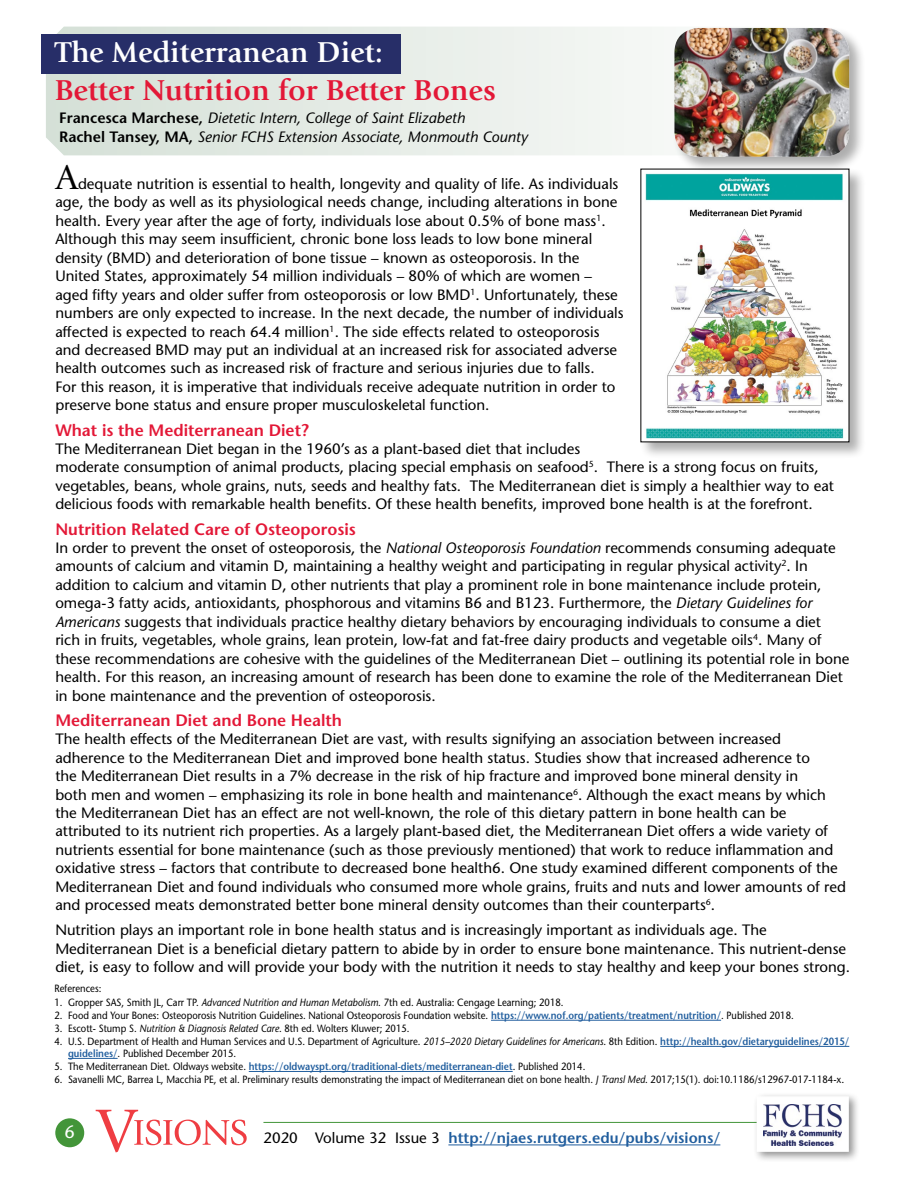
<style>
.page{position:relative;width:918px;height:1188px;background:#fff}
.page>*{position:absolute;margin:0;border:0;box-sizing:border-box;transform-origin:0 0}
.t1{font:36px "Giovanni";color:#000}
.t2{font:700 30px "Giovanni";color:#e31837}
.t3{font:700 30px "Giovanni";color:#fff}
.t4{font:18px "Stone Sans";color:#fff}
.t5{font:600 16.5px "Stone Sans";color:#e31837}
.t6{font:15px/18.5px "Stone Sans";color:#000}
.t7{font:italic 15px/19.5px "Stone Sans";color:#000}
.t8{font:600 15px "Stone Sans";color:#215e9e}
.t9{font:10.5px/12px "Stone Sans";color:#000;scale:.9 1}
.t10{font:600 10.5px "Stone Sans";color:#215e9e;scale:.9 1}
.s1{font-weight:600;font-style:normal}
.s2{font-style:italic}
.s3{font-weight:600;color:#215e9e}
.s4{font-weight:400;color:#000}
</style>
<div class="page">
<div style="left:55px;top:1118px;width:29px;height:29px;background:#439539;border-radius:50%"></div>
<svg style="left:96px;top:1110px;width:151px;height:42px"></svg>
<hr style="left:263px;top:1122px;width:565px;height:1px;background:#439539">
<hr style="left:448px;top:1145px;width:272px;height:1px;background:#215e9e">
<div style="left:753px;top:1092px;width:107px;height:71px;background:#000;opacity:.43"></div>
<div style="left:757px;top:1096px;width:92px;height:56px;background:#fff;border:2px solid #fff"></div>
<img style="left:763px;top:1104px;width:78px;height:41px">
<svg style="left:46px;top:27px;width:606px;height:128px"></svg>
<div style="left:639px;top:167px;width:227px;height:292px;background:#000;opacity:.32"></div>
<img style="left:643px;top:171px;width:204px;height:269px">
<div style="left:41px;top:34px;width:359px;height:39px;background:#272e68"></div>
<div style="left:673px;top:26px;width:193px;height:148px;background:#000;opacity:.32"></div>
<img style="left:674px;top:28px;width:175px;height:129px">
<hr style="left:491px;top:1020px;width:230px;height:1px;background:#215e9e">
<hr style="left:660px;top:1046px;width:189px;height:1px;background:#215e9e">
<hr style="left:68px;top:1058px;width:50px;height:1px;background:#215e9e">
<hr style="left:249px;top:1071px;width:264px;height:1px;background:#215e9e">
<h2 class="t3" style="left:55px;top:35px;width:330px">The Mediterranean Diet:</h2>
<h2 class="t2" style="left:55px;top:73px;width:443px">Better Nutrition for Better Bones</h2>
<p class="t7" style="left:59px;top:108px;width:470px"><span class="s1">Francesca Marchese,</span> Dietetic Intern, College of Saint Elizabeth<br><span class="s1">Rachel Tansey, MA,</span> Senior FCHS Extension Associate, Monmouth County</p>
<h1 class="t1" style="left:55px;top:157px;width:24px">A</h1>
<p class="t6" style="left:55px;top:174px;width:570px;text-indent:23px">dequate nutrition is essential to health, longevity and quality of life. As individuals age, the body as well as its physiological needs change, including alterations in bone health. Every year after the age of forty, individuals lose about 0.5% of bone mass<sup>1</sup>.<br>Although this may seem insufficient, chronic bone loss leads to low bone mineral density (BMD) and deterioration of bone tissue – known as osteoporosis. In the United States, approximately 54 million individuals – 80% of which are women – aged fifty years and older suffer from osteoporosis or low BMD<sup>1</sup>. Unfortunately, these numbers are only expected to increase. In the next decade, the number of individuals affected is expected to reach 64.4 million<sup>1</sup>. The side effects related to osteoporosis and decreased BMD may put an individual at an increased risk for associated adverse health outcomes such as increased risk of fracture and serious injuries due to falls.<br>For this reason, it is imperative that individuals receive adequate nutrition in order to preserve bone status and ensure proper musculoskeletal function.</p>
<p class="t5" style="left:55px;top:419px;width:255px">What is the Mediterranean Diet?</p>
<p class="t6" style="left:55px;top:439px;width:780px">The Mediterranean Diet began in the 1960’s as a plant-based diet that includes<br>moderate consumption of animal products, placing special emphasis on seafood<sup>5</sup>. There is a strong focus on fruits, vegetables, beans, whole grains, nuts, seeds and healthy fats. The Mediterranean diet is simply a healthier way to eat delicious foods with remarkable health benefits. Of these health benefits, improved bone health is at the forefront.</p>
<p class="t5" style="left:55px;top:518px;width:302px">Nutrition Related Care of Osteoporosis</p>
<p class="t6" style="left:55px;top:538px;width:796px">In order to prevent the onset of osteoporosis, the <span class="s2">National Osteoporosis Foundation</span> recommends consuming adequate amounts of calcium and vitamin D, maintaining a healthy weight and participating in regular physical activity<sup>2</sup>. In addition to calcium and vitamin D, other nutrients that play a prominent role in bone maintenance include protein, omega-3 fatty acids, antioxidants, phosphorous and vitamins B6 and B123. Furthermore, the <span class="s2">Dietary Guidelines for Americans</span> suggests that individuals practice healthy dietary behaviors by encouraging individuals to consume a diet rich in fruits, vegetables, whole grains, lean protein, low-fat and fat-free dairy products and vegetable oils<sup>4</sup>. Many of these recommendations are cohesive with the guidelines of the Mediterranean Diet – outlining its potential role in bone health. For this reason, an increasing amount of research has been done to examine the role of the Mediterranean Diet in bone maintenance and the prevention of osteoporosis.</p>
<p class="t5" style="left:55px;top:710px;width:288px">Mediterranean Diet and Bone Health</p>
<p class="t6" style="left:55px;top:730px;width:792px">The health effects of the Mediterranean Diet are vast, with results signifying an association between increased adherence to the Mediterranean Diet and improved bone health status. Studies show that increased adherence to<br>the Mediterranean Diet results in a 7% decrease in the risk of hip fracture and improved bone mineral density in<br>both men and women – emphasizing its role in bone health and maintenance<sup>6</sup>. Although the exact means by which the Mediterranean Diet has an effect are not well-known, the role of this dietary pattern in bone health can be attributed to its nutrient rich properties. As a largely plant-based diet, the Mediterranean Diet offers a wide variety of nutrients essential for bone maintenance (such as those previously mentioned) that work to reduce inflammation and oxidative stress – factors that contribute to decreased bone health6. One study examined different components of the Mediterranean Diet and found individuals who consumed more whole grains, fruits and nuts and lower amounts of red and processed meats demonstrated better bone mineral density outcomes than their counterparts<sup>6</sup>.</p>
<p class="t6" style="left:55px;top:921px;width:796px">Nutrition plays an important role in bone health status and is increasingly important as individuals age. The<br>Mediterranean Diet is a beneficial dietary pattern to abide by in order to ensure bone maintenance. This nutrient-dense diet, is easy to follow and will provide your body with the nutrition it needs to stay healthy and keep your bones strong.</p>
<p class="t9" style="left:55px;top:982px;width:54px">References:</p>
<p class="t9" style="left:55px;top:996px;width:567px">1. Gropper SAS, Smith JL, Carr TP. <span class="s2">Advanced Nutrition and Human Metabolism</span>. 7th ed. Australia: Cengage Learning; 2018.</p>
<p class="t9" style="left:55px;top:1009px;width:823px">2. Food and Your Bones: Osteoporosis Nutrition Guidelines. National Osteoporosis Foundation website. <span class="s3">https://www.nof.org/patients/treatment/nutrition/</span>. Published 2018.</p>
<p class="t9" style="left:55px;top:1022px;width:396px">3. Escott- Stump S. <span class="s2">Nutrition &amp; Diagnosis Related Care</span>. 8th ed. Wolters Kluwer; 2015.</p>
<p class="t9" style="left:68px;top:1035px;width:870px;text-indent:-14px">4. U.S. Department of Health and Human Services and U.S. Department of Agriculture. <span class="s2">2015–2020 Dietary Guidelines for Americans</span>. 8th Edition. <span class="s3">http://health.gov/dietaryguidelines/2015/ guidelines/</span>. Published December 2015.</p>
<p class="t10" style="left:55px;top:1060px;width:591px"><span class="s4">5. The Mediterranean Diet. Oldways website.</span> https://oldwayspt.org/traditional-diets/mediterranean-diet<span class="s4">. Published 2014.</span></p>
<p class="t9" style="left:55px;top:1074px;width:879px">6. Savanelli MC, Barrea L, Macchia PE, et al. Preliminary results demonstrating the impact of Mediterranean diet on bone health. <span class="s2">J Transl Med</span>. 2017;15(1). doi:10.1186/s12967-017-1184-x.</p>
<p class="t4" style="left:65px;top:1121px;width:12px">6</p>
<p class="t8" style="left:263px;top:1128px;width:458px"><span class="s4">2020 Volume 32 Issue 3</span> http://njaes.rutgers.edu/pubs/visions/</p>
</div>
